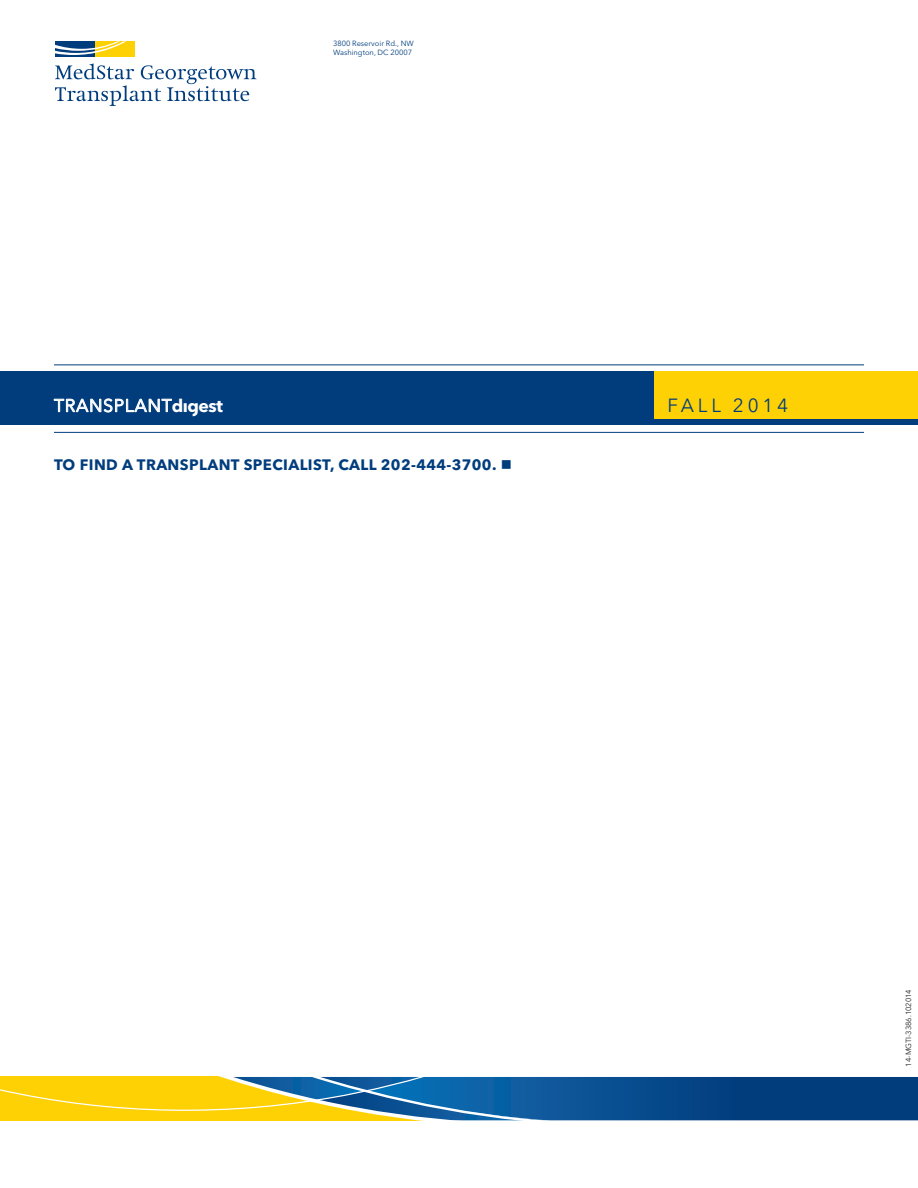
<style>
.page{position:relative;width:918px;height:1188px;background:#fff}
.page>*{position:absolute;margin:0;border:0;box-sizing:border-box;transform-origin:0 0}
.t1{font:18.9px "Avenir Next LT Pro";letter-spacing:.2em;color:#013d7d}
.t2{font:17.7px "Avenir Next LT Pro";letter-spacing:.035em;color:#fff}
.t3{font:700 15px "Avenir Next LT Pro";letter-spacing:.025em;color:#013d7d}
.t4{font:7.5px/9px "Avenir Next LT Pro";color:#013d7d}
.t5{font:7.5px "Avenir Next LT Pro";color:#231f20}
.s1{font-weight:700}
</style>
<div class="page">
<div style="left:0;top:371px;width:918px;height:54px;background:#013d7d"></div>
<svg style="left:0;top:1077px;width:918px;height:43px;background:#628067"></svg>
<svg style="left:55px;top:63px;width:201px;height:43px"></svg>
<div style="left:95px;top:41px;width:40px;height:16px;background:#fed105"></div>
<div style="left:55px;top:41px;width:40px;height:16px;background:#013d7d"></div>
<svg style="left:55px;top:41px;width:71px;height:14px"></svg>
<hr style="left:54px;top:432px;width:810px;height:1px;background:#013d7d">
<svg style="left:54px;top:399px;width:118px;height:13px"></svg>
<hr style="left:54px;top:364px;width:810px;height:1px;background:#013d7d">
<div style="left:655px;top:371px;width:263px;height:47px;background:#fed105"></div>
<p class="t4" style="left:333px;top:39px;width:82px">3800 Reservoir Rd., NW<br>Washington, DC 20007</p>
<p class="t2" style="left:54px;top:395px;width:170px">TRANSPLANT<span class="s1">digest</span></p>
<p class="t1" style="left:667px;top:394px;width:122px">FALL 2014</p>
<p class="t3" style="left:54px;top:455px;width:459px">TO FIND A TRANSPLANT SPECIALIST, CALL 202-444-3700. ■</p>
<p class="t5" style="left:904px;top:1066px;width:79px;rotate:-90deg">14-MGTI-3386.102014</p>
</div>
